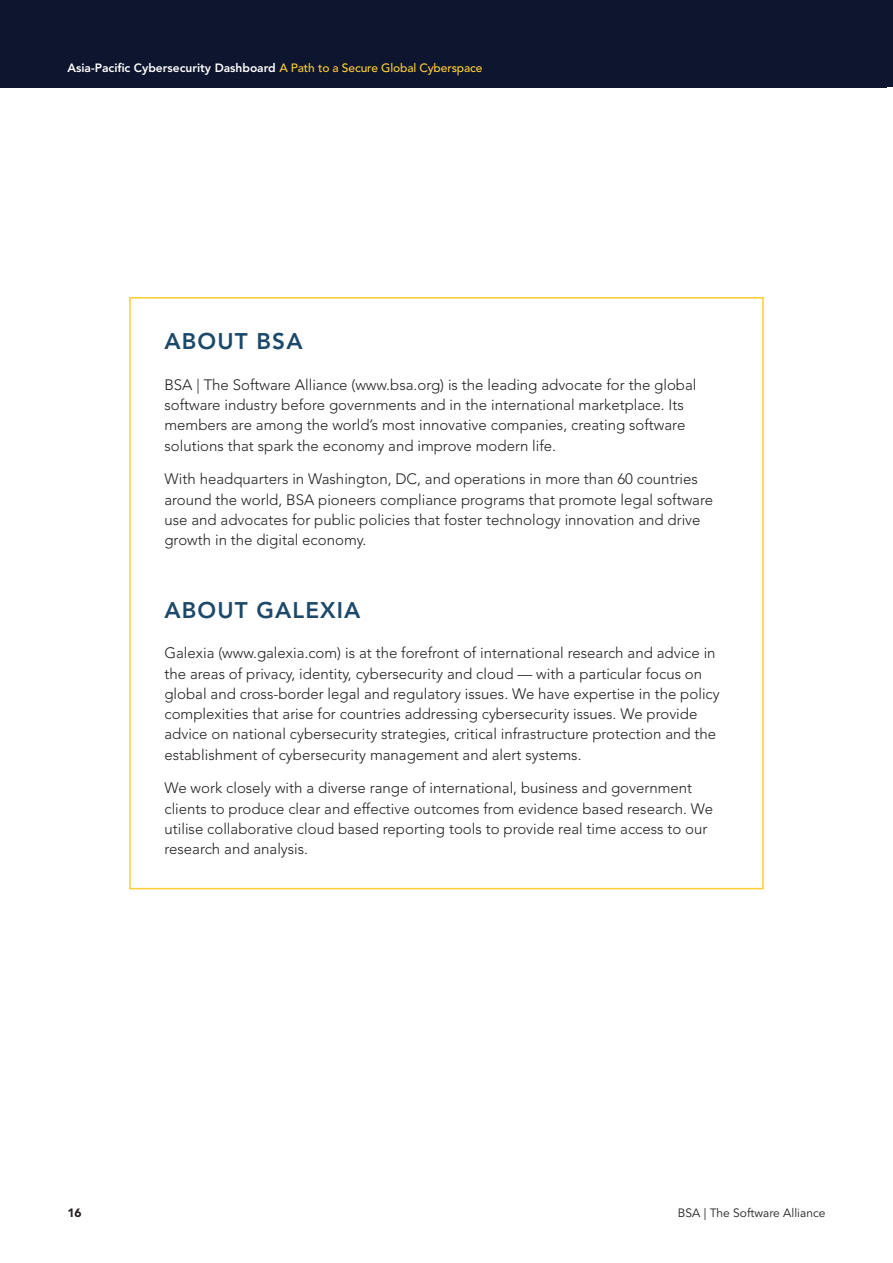
<style>
.page{position:relative;width:893px;height:1263px;background:#fff}
.page>*{position:absolute;margin:0;border:0;box-sizing:border-box;transform-origin:0 0}
.t1{font:800 22.5px "Avenir LT Std";letter-spacing:.05em;color:#1c4969}
.t2{font:300 15px/20.2px "Avenir LT Std";color:#231f20}
.t3{font:800 12px "Avenir LT Std";color:#fff}
.t4{font:12px "Avenir LT Std";color:#231f20}
.t5{font:900 12px "Avenir LT Std";color:#231f20}
.s1{font-weight:500;color:#fecd33}
</style>
<div class="page">
<div style="left:0;top:0;width:893px;height:397px;background:#0d152f"></div>
<div style="left:0;top:88px;width:893px;height:1175px;background:#fff"></div>
<p class="t3" style="left:68px;top:61px;width:417px">Asia-Pacific Cybersecurity Dashboard <span class="s1">A Path to a Secure Global Cyberspace</span></p>
<h1 class="t1" style="left:164px;top:328px;width:140px">ABOUT BSA</h1>
<p class="t2" style="left:164px;top:375px;width:533px">BSA | The Software Alliance (www.bsa.org) is the leading advocate for the global software industry before governments and in the international marketplace. Its members are among the world’s most innovative companies, creating software solutions that spark the economy and improve modern life.</p>
<p class="t2" style="left:164px;top:469px;width:550px">With headquarters in Washington, DC, and operations in more than 60 countries around the world, BSA pioneers compliance programs that promote legal software use and advocates for public policies that foster technology innovation and drive growth in the digital economy.</p>
<h1 class="t1" style="left:164px;top:597px;width:197px">ABOUT GALEXIA</h1>
<p class="t2" style="left:164px;top:643px;width:557px">Galexia (www.galexia.com) is at the forefront of international research and advice in the areas of privacy, identity, cybersecurity and cloud — with a particular focus on global and cross-border legal and regulatory issues. We have expertise in the policy complexities that arise for countries addressing cybersecurity issues. We provide advice on national cybersecurity strategies, critical infrastructure protection and the establishment of cybersecurity management and alert systems.</p>
<p class="t2" style="left:164px;top:778px;width:550px">We work closely with a diverse range of international, business and government clients to produce clear and effective outcomes from evidence based research. We utilise collaborative cloud based reporting tools to provide real time access to our research and analysis.</p>
<p class="t5" style="left:68px;top:1206px;width:16px">16</p>
<p class="t4" style="left:678px;top:1206px;width:149px">BSA | The Software Alliance</p>
</div>
